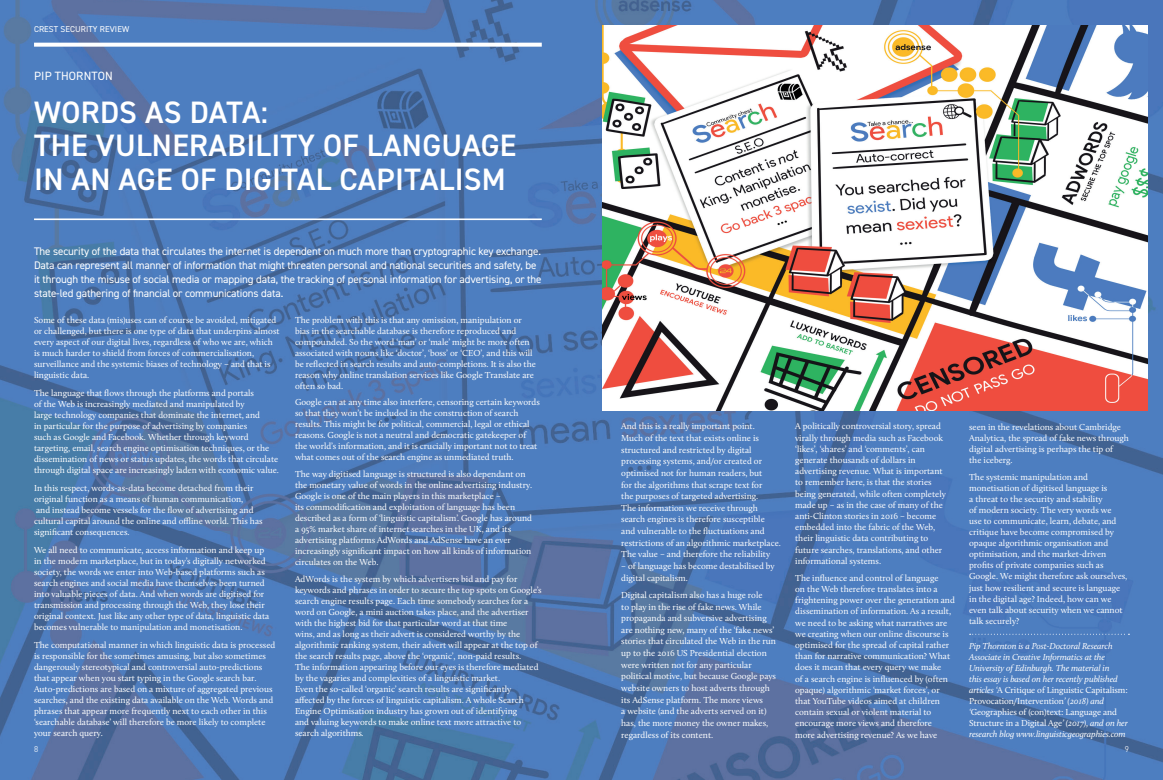
<style>
.page{position:relative;width:1163px;height:780px;background:#fff}
.page>*{position:absolute;margin:0;border:0;box-sizing:border-box;transform-origin:0 0}
.t1{font:600 31px/33px "DIN2014";letter-spacing:.01em;color:#fff}
.t2{font:12px "DIN2014";letter-spacing:.01em;color:#fff}
.t3{font:11px/14px "DIN2014";letter-spacing:-.01em;color:#fff}
.t4{font:9px/11px "Calluna";color:#fff}
.t5{font:italic 9px/11.1px "Calluna";letter-spacing:-.01em;color:#fff}
.t6{font:8.5px "DIN2014";letter-spacing:.01em;color:#fff}
.t7{font:300 8.5px "DIN2014";color:#fff}
.s1{font-style:italic}
.s2{font-style:normal}
</style>
<div class="page">
<img style="left:0;top:0;width:1162px;height:780px">
<svg style="left:969px;top:633px;width:160px;height:1px"></svg>
<svg style="left:34px;top:43px;width:507px;height:4px"></svg>
<hr style="left:34px;top:218px;width:507px;height:2px;background:#fff">
<img style="left:602px;top:26px;width:545px;height:385px">
<p class="t6" style="left:34px;top:24px;width:97px">CREST SECURITY REVIEW</p>
<h2 class="t2" style="left:34px;top:69px;width:80px">PIP THORNTON</h2>
<h1 class="t1" style="left:34px;top:95px;width:483px">WORDS AS DATA:<br>THE VULNERABILITY OF LANGUAGE<br>IN AN AGE OF DIGITAL CAPITALISM</h1>
<p class="t3" style="left:34px;top:244px;width:509px">The security of the data that circulates the internet is dependent on much more than cryptographic key exchange.<br>Data can represent all manner of information that might threaten personal and national securities and safety, be it through the misuse of social media or mapping data, the tracking of personal information for advertising, or the state-led gathering of financial or communications data.</p>
<p class="t4" style="left:34px;top:314px;width:247px">Some of these data (mis)uses can of course be avoided, mitigated or challenged, but there is one type of data that underpins almost every aspect of our digital lives, regardless of who we are, which is much harder to shield from forces of commercialisation, surveillance and the systemic biases of technology – and that is linguistic data.</p>
<p class="t4" style="left:34px;top:387px;width:246px">The language that flows through the platforms and portals<br>of the Web is increasingly mediated and manipulated by<br>large technology companies that dominate the internet, and<br>in particular for the purpose of advertising by companies<br>such as Google and Facebook. Whether through keyword targeting, email, search engine optimisation techniques, or the dissemination of news or status updates, the words that circulate through digital space are increasingly laden with economic value.</p>
<p class="t4" style="left:34px;top:482px;width:230px">In this respect, words-as-data become detached from their original function as a means of human communication,<br>and instead become vessels for the flow of advertising and cultural capital around the online and offline world. This has significant consequences.</p>
<p class="t4" style="left:34px;top:544px;width:237px">We all need to communicate, access information and keep up in the modern marketplace, but in today’s digitally networked society, the words we enter into Web-based platforms such as search engines and social media have themselves been turned into valuable pieces of data. And when words are digitised for transmission and processing through the Web, they lose their original context. Just like any other type of data, linguistic data becomes vulnerable to manipulation and monetisation.</p>
<p class="t4" style="left:34px;top:639px;width:243px">The computational manner in which linguistic data is processed is responsible for the sometimes amusing, but also sometimes dangerously stereotypical and controversial auto-predictions that appear when you start typing in the Google search bar.<br>Auto-predictions are based on a mixture of aggregated previous searches, and the existing data available on the Web. Words and phrases that appear more frequently next to each other in this ‘searchable database’ will therefore be more likely to complete your search query.</p>
<p class="t4" style="left:295px;top:314px;width:242px">The problem with this is that any omission, manipulation or bias in the searchable database is therefore reproduced and compounded. So the word ‘man’ or ‘male’ might be more often associated with nouns like ‘doctor’, ‘boss’ or ‘CEO’, and this will be reflected in search results and auto-completions. It is also the reason why online translation services like Google Translate are often so bad.</p>
<p class="t4" style="left:295px;top:396px;width:246px">Google can at any time also interfere, censoring certain keywords so that they won’t be included in the construction of search results. This might be for political, commercial, legal or ethical reasons. Google is not a neutral and democratic gatekeeper of the world’s information, and it is crucially important not to treat what comes out of the search engine as unmediated truth.</p>
<p class="t4" style="left:295px;top:468px;width:239px">The way digitised language is structured is also dependant on the monetary value of words in the online advertising industry.<br>Google is one of the main players in this marketplace –<br>its commodification and exploitation of language has been described as a form of ‘linguistic capitalism’. Google has around a 95% market share of internet searches in the UK, and its advertising platforms AdWords and AdSense have an ever increasingly significant impact on how all kinds of information circulates on the Web.</p>
<p class="t4" style="left:295px;top:573px;width:248px">AdWords is the system by which advertisers bid and pay for keywords and phrases in order to secure the top spots on Google’s search engine results page. Each time somebody searches for a word on Google, a mini auction takes place, and the advertiser with the highest bid for that particular word at that time<br>wins, and as long as their advert is considered worthy by the algorithmic ranking system, their advert will appear at the top of the search results page, above the ‘organic’, non-paid results.<br>The information appearing before our eyes is therefore mediated by the vagaries and complexities of a linguistic market.<br>Even the so-called ‘organic’ search results are significantly affected by the forces of linguistic capitalism. A whole Search Engine Optimisation industry has grown out of identifying<br>and valuing keywords to make online text more attractive to search algorithms<span class="s1">.</span></p>
<p class="t7" style="left:34px;top:743px;width:6px">8</p>
<p class="t4" style="left:621px;top:420px;width:161px;line-height:11.6px">And this is a really important point.<br>Much of the text that exists online is structured and restricted by digital processing systems, and/or created or optimised not for human readers, but<br>for the algorithms that scrape text for<br>the purposes of targeted advertising.<br>The information we receive through search engines is therefore susceptible and vulnerable to the fluctuations and restrictions of an algorithmic marketplace.<br>The value – and therefore the reliability</p>
<p class="t4" style="left:621px;top:560px;width:155px;line-height:11.6px">– of language has become destabilised by digital capitalism.</p>
<p class="t4" style="left:621px;top:589px;width:156px;line-height:11.6px">Digital capitalism also has a huge role<br>to play in the rise of fake news. While propaganda and subversive advertising are nothing new, many of the ‘fake news’ stories that circulated the Web in the run up to the 2016 US Presidential election were written not for any particular political motive, but because Google pays website owners to host adverts through its AdSense platform. The more views<br>a website (and the adverts served on it) has, the more money the owner makes, regardless of its content.</p>
<p class="t4" style="left:795px;top:421px;width:152px">A politically controversial story, spread virally through media such as Facebook ‘likes’, ‘shares’ and ‘comments’, can generate thousands of dollars in advertising revenue. What is important to remember here, is that the stories being generated, while often completely made up – as in the case of many of the anti-Clinton stories in 2016 – become embedded into the fabric of the Web, their linguistic data contributing to future searches, translations, and other informational systems.</p>
<p class="t4" style="left:795px;top:572px;width:161px">The influence and control of language<br>on the Web therefore translates into a frightening power over the generation and dissemination of information. As a result, we need to be asking what narratives are we creating when our online discourse is optimised for the spread of capital rather than for narrative communication? What does it mean that every query we make<br>of a search engine is influenced by (often opaque) algorithmic ‘market forces’, or that YouTube videos aimed at children contain sexual or violent material to encourage more views and therefore<br>more advertising revenue? As we have</p>
<p class="t4" style="left:969px;top:421px;width:161px">seen in the revelations about Cambridge Analytica, the spread of fake news through digital advertising is perhaps the tip of<br>the iceberg.</p>
<p class="t4" style="left:969px;top:471px;width:160px">The systemic manipulation and monetisation of digitised language is<br>a threat to the security and stability<br>of modern society. The very words we<br>use to communicate, learn, debate, and critique have become compromised by opaque algorithmic organisation and optimisation, and the market-driven profits of private companies such as Google. We might therefore ask ourselves, just how resilient and secure is language in the digital age? Indeed, how can we even talk about security when we cannot talk securely?</p>
<p class="t5" style="left:969px;top:640px;width:160px">Pip Thornton is a Post-Doctoral Research Associate in Creative Informatics at the University of Edinburgh. The material in<br>this essay is based on her recently published articles ‘<span class="s2">A Critique of Linguistic Capitalism:<br>Provocation/Intervention</span>’ (2018) and ‘<span class="s2">Geographies of (con)text: Language and Structure in a Digital Age</span>’ (2017), and on her research blog www.linguisticgeographies.com</p>
<p class="t7" style="left:1124px;top:743px;width:6px">9</p>
</div>
